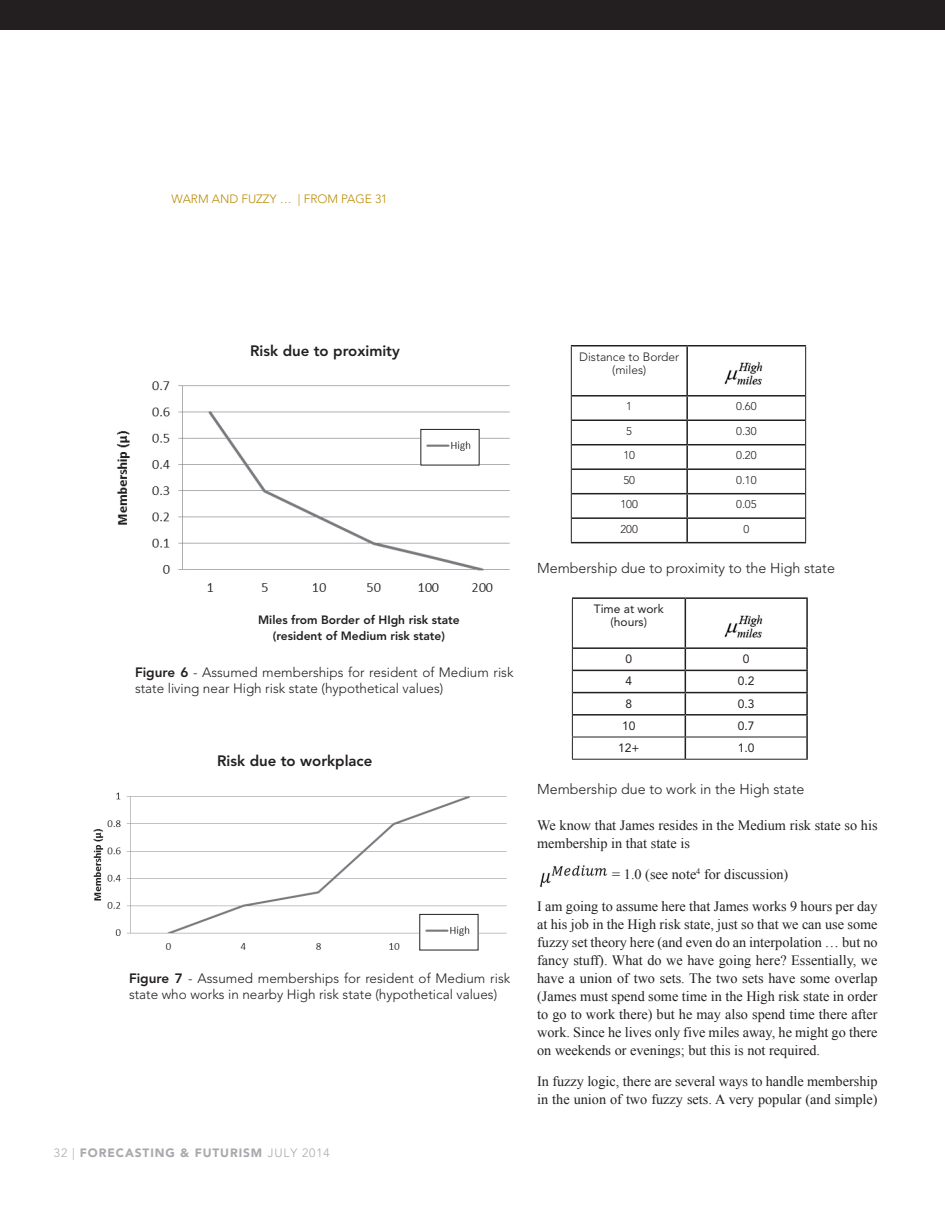
<style>
.page{position:relative;width:945px;height:1215px;background:#fff}
.page>*{position:absolute;margin:0;border:0;box-sizing:border-box;transform-origin:0 0}
.t1{font:800 15px "Avenir LT Std";color:#231f20}
.t2{font:14.25px/18px "Times New Roman";color:#231f20}
.t3{font:300 14.25px "Avenir LT Std";color:#231f20}
.t4{font:300 13.5px/16.2px "Avenir LT Std";color:#231f20}
.t5{font:800 12px/16.2px "Avenir LT Std";color:#231f20;text-align:center}
.t6{font:12px/13.2px "Avenir LT Std";color:#231f20;text-align:center}
.t7{font:900 12px "Avenir LT Std";letter-spacing:.075em;color:#a8a9ad}
.t8{font:300 12px "Avenir LT Std";color:#bb8c07}
.t9{font:300 12px/13.2px "Avenir LT Std";color:#231f20;text-align:center}
.t10{font:300 11.25px "Avenir LT Std";color:#231f20}
.s1{font-weight:800}
.s2{font-weight:300}
</style>
<div class="page">
<div style="left:0;top:0;width:945px;height:30px;background:#231f20"></div>
<hr style="left:571px;top:345px;width:116px;height:2px;background:#231f20">
<hr style="left:687px;top:345px;width:119px;height:2px;background:#231f20">
<hr style="left:571px;top:542px;width:116px;height:1px;background:#231f20">
<hr style="left:687px;top:542px;width:119px;height:1px;background:#231f20">
<svg style="left:571px;top:346px;width:235px;height:196px"></svg>
<img style="left:723px;top:361px;width:47px;height:27px">
<hr style="left:572px;top:597px;width:113px;height:2px;background:#231f20">
<hr style="left:685px;top:597px;width:123px;height:2px;background:#231f20">
<hr style="left:685px;top:599px;width:1px;height:48px;background:#231f20">
<hr style="left:806px;top:599px;width:2px;height:48px;background:#231f20">
<hr style="left:573px;top:647px;width:112px;height:2px;background:#231f20">
<hr style="left:685px;top:647px;width:123px;height:2px;background:#231f20">
<hr style="left:806px;top:649px;width:2px;height:21px;background:#231f20">
<hr style="left:573px;top:670px;width:112px;height:1px;background:#231f20">
<hr style="left:685px;top:670px;width:123px;height:1px;background:#231f20">
<hr style="left:806px;top:671px;width:2px;height:21px;background:#231f20">
<hr style="left:573px;top:692px;width:112px;height:1px;background:#231f20">
<hr style="left:685px;top:692px;width:123px;height:1px;background:#231f20">
<hr style="left:806px;top:693px;width:2px;height:21px;background:#231f20">
<hr style="left:573px;top:714px;width:112px;height:2px;background:#231f20">
<hr style="left:685px;top:714px;width:123px;height:2px;background:#231f20">
<hr style="left:806px;top:716px;width:2px;height:21px;background:#231f20">
<svg style="left:685px;top:649px;width:1px;height:110px"></svg>
<hr style="left:806px;top:737px;width:2px;height:22px;background:#231f20">
<hr style="left:572px;top:599px;width:1px;height:49px;background:#231f20">
<hr style="left:572px;top:737px;width:113px;height:1px;background:#231f20">
<hr style="left:685px;top:737px;width:121px;height:1px;background:#231f20">
<svg style="left:572px;top:648px;width:1px;height:111px"></svg>
<hr style="left:572px;top:759px;width:113px;height:1px;background:#231f20">
<hr style="left:685px;top:759px;width:123px;height:1px;background:#231f20">
<img style="left:724px;top:615px;width:39px;height:23px">
<img style="left:539px;top:865px;width:69px;height:22px">
<img style="left:93px;top:792px;width:414px;height:159px">
<img style="left:422px;top:916px;width:54px;height:32px">
<div style="left:420px;top:914px;width:58px;height:36px;border:1px solid #231f20"></div>
<img style="left:116px;top:381px;width:394px;height:211px">
<img style="left:423px;top:431px;width:54px;height:32px">
<div style="left:421px;top:429px;width:58px;height:36px;border:1px solid #231f20"></div>
<p class="t8" style="left:172px;top:192px;width:217px">WARM AND FUZZY … | FROM PAGE 31</p>
<p class="t1" style="left:250px;top:342px;width:151px">Risk due to proximity</p>
<p class="t5" style="left:258px;top:612px;width:203px">Miles from Border of HIgh risk state (resident of Medium risk state)</p>
<p class="t4" style="left:135px;top:664px;width:380px"><span class="s1">Figure 6</span> - Assumed memberships for resident of Medium risk state living near High risk state (hypothetical values)</p>
<p class="t1" style="left:217px;top:752px;width:157px">Risk due to workplace</p>
<p class="t4" style="left:129px;top:970px;width:383px"><span class="s1">Figure 7</span> - Assumed memberships for resident of Medium risk state who works in nearby High risk state (hypothetical values)</p>
<p class="t7" style="left:54px;top:1145px;width:277px"><span class="s2">32 |</span> FORECASTING &amp; FUTURISM <span class="s2">JULY 2014</span></p>
<p class="t9" style="left:579px;top:350px;width:102px">Distance to Border (miles)</p>
<p class="t10" style="left:626px;top:400px;width:7px">1</p>
<p class="t10" style="left:736px;top:400px;width:22px">0.60</p>
<p class="t10" style="left:626px;top:424px;width:7px">5</p>
<p class="t10" style="left:736px;top:424px;width:22px">0.30</p>
<p class="t10" style="left:623px;top:449px;width:13px">10</p>
<p class="t10" style="left:736px;top:449px;width:22px">0.20</p>
<p class="t10" style="left:623px;top:473px;width:13px">50</p>
<p class="t10" style="left:736px;top:473px;width:22px">0.10</p>
<p class="t10" style="left:620px;top:498px;width:19px">100</p>
<p class="t10" style="left:736px;top:498px;width:22px">0.05</p>
<p class="t10" style="left:620px;top:522px;width:19px">200</p>
<p class="t10" style="left:743px;top:522px;width:7px">0</p>
<p class="t3" style="left:537px;top:560px;width:299px">Membership due to proximity to the High state</p>
<p class="t6" style="left:594px;top:603px;width:72px">Time at work (hours)</p>
<p class="t6" style="left:626px;top:653px;width:8px">0</p>
<p class="t6" style="left:743px;top:653px;width:8px">0</p>
<p class="t6" style="left:626px;top:675px;width:8px">4</p>
<p class="t6" style="left:738px;top:675px;width:18px">0.2</p>
<p class="t6" style="left:626px;top:697px;width:8px">8</p>
<p class="t6" style="left:738px;top:697px;width:18px">0.3</p>
<p class="t6" style="left:622px;top:719px;width:15px">10</p>
<p class="t6" style="left:738px;top:719px;width:18px">0.7</p>
<p class="t6" style="left:618px;top:741px;width:23px">12+</p>
<p class="t6" style="left:738px;top:741px;width:18px">1.0</p>
<p class="t3" style="left:537px;top:780px;width:269px">Membership due to work in the High state</p>
<p class="t2" style="left:537px;top:816px;width:342px">We know that James resides in the Medium risk state so his membership in that state is</p>
<p class="t2" style="left:612px;top:865px;width:178px">= 1.0 (see note<sup>4</sup> for discussion)</p>
<p class="t2" style="left:537px;top:897px;width:342px;text-align:justify">I am going to assume here that James works 9 hours per day at his job in the High risk state, just so that we can use some fuzzy set theory here (and even do an interpolation … but no fancy stuff). What do we have going here? Essentially, we have a union of two sets. The two sets have some overlap (James must spend some time in the High risk state in order to go to work there) but he may also spend time there after work. Since he lives only five miles away, he might go there on weekends or evenings; but this is not required.</p>
<p class="t2" style="left:537px;top:1072px;width:342px">In fuzzy logic, there are several ways to handle membership in the union of two fuzzy sets. A very popular (and simple)</p>
</div>
